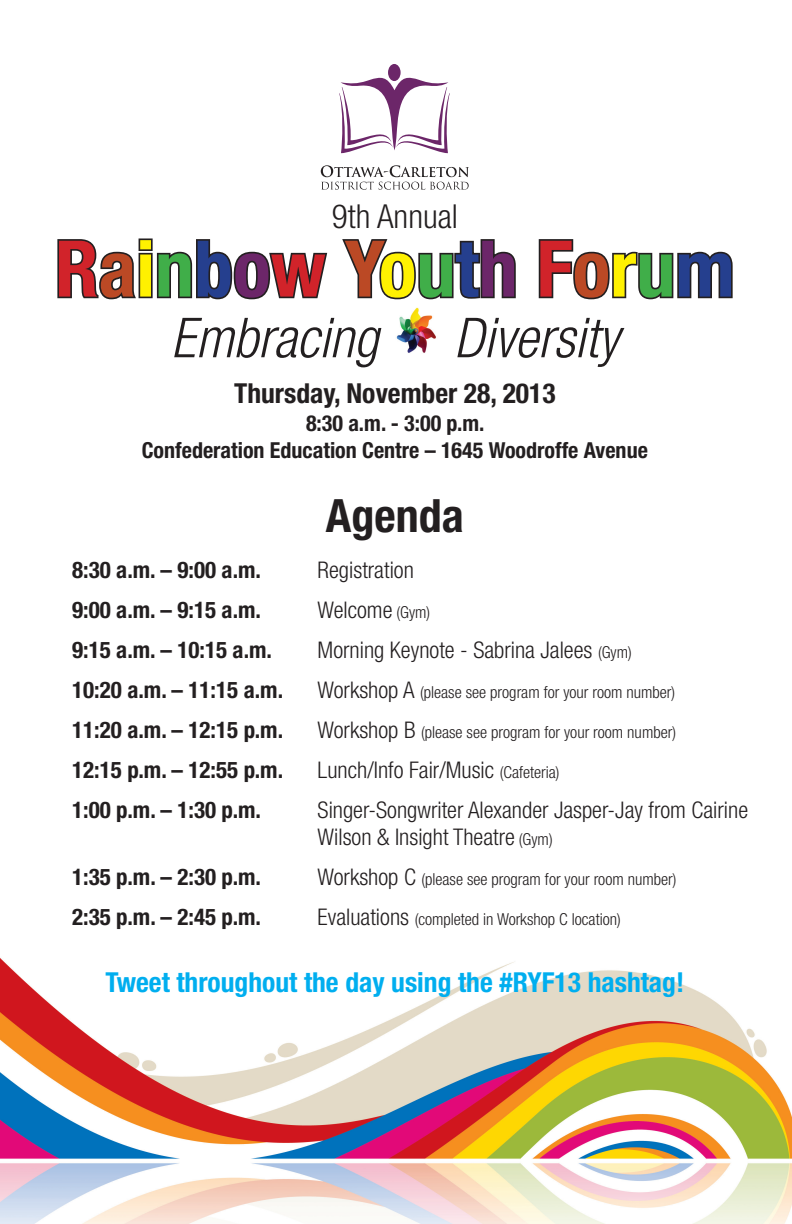
<style>
.page{position:relative;width:792px;height:1224px;background:#fff}
.page>*{position:absolute;margin:0;border:0;box-sizing:border-box;transform-origin:0 0}
.t1{font:700 condensed 78.2px "Helvetica Neue";color:#d1232a}
.t2{font:italic 300 condensed 55.2px "Helvetica Neue";color:#231f20}
.t3{font:700 condensed 46px "Helvetica Neue";color:#231f20}
.t4{font:300 condensed 33.1px "Helvetica Neue";color:#231f20}
.t5{font:700 condensed 27.6px "Helvetica Neue";color:#00aeef}
.t6{font:700 condensed 27.6px "Helvetica Neue";color:#231f20}
.t7{font:300 condensed 23px/27.6px "Helvetica Neue";color:#231f20}
.t8{font:700 condensed 23px "Helvetica Neue";color:#231f20}
.t9{font:700 condensed 22.1px/27.6px "Helvetica Neue";color:#231f20;text-align:center}
.t10{font:300 condensed 16.5px "Helvetica Neue";color:#231f20}
.s1{color:#bb4925}
.s2{color:#fff101}
.s3{color:#40ae49}
.s4{color:#253f8e}
.s5{color:#6c2669}
.s6{font-size:16.5px}
.s7{font-size:23px}
</style>
<div class="page">
<img style="left:0;top:958px;width:792px;height:266px">
<svg style="left:57px;top:238px;width:271px;height:62px"></svg>
<svg style="left:342px;top:239px;width:174px;height:61px"></svg>
<svg style="left:538px;top:239px;width:195px;height:61px"></svg>
<img style="left:396px;top:307px;width:40px;height:46px">
<svg style="left:339px;top:64px;width:111px;height:89px"></svg>
<svg style="left:321px;top:165px;width:148px;height:25px"></svg>
<h3 class="t4" style="left:332px;top:197px;width:128px">9th Annual</h3>
<h1 class="t1" style="left:55px;top:221px;width:681px">R<span class="s1">a</span><span class="s2">i</span><span class="s3">n</span><span class="s4">b</span><span class="s5">o</span>w <span class="s1">Y</span><span class="s2">o</span><span class="s3">u</span><span class="s4">t</span><span class="s5">h</span> F<span class="s1">o</span><span class="s2">r</span><span class="s3">u</span><span class="s4">m</span></h1>
<h2 class="t2" style="left:171px;top:306px;width:209px">Embracing</h2>
<h2 class="t2" style="left:454px;top:306px;width:166px">Diversity</h2>
<h3 class="t6" style="left:234px;top:377px;width:323px">Thursday, November 28, 2013</h3>
<h3 class="t9" style="left:142px;top:409px;width:508px">8:30 a.m. - 3:00 p.m.<br>Confederation Education Centre – 1645 Woodroffe Avenue</h3>
<h3 class="t3" style="left:326px;top:488px;width:139px">Agenda</h3>
<h3 class="t8" style="left:72px;top:556px;width:190px">8:30 a.m. – 9:00 a.m.</h3>
<h3 class="t7" style="left:318px;top:556px;width:98px">Registration</h3>
<h3 class="t8" style="left:72px;top:596px;width:190px">9:00 a.m. – 9:15 a.m.</h3>
<h3 class="t7" style="left:318px;top:596px;width:114px">Welcome <span class="s6">(Gym)</span></h3>
<h3 class="t8" style="left:72px;top:636px;width:201px">9:15 a.m. – 10:15 a.m.</h3>
<h3 class="t7" style="left:318px;top:636px;width:316px">Morning Keynote - Sabrina Jalees <span class="s6">(Gym)</span></h3>
<h3 class="t8" style="left:72px;top:676px;width:213px">10:20 a.m. – 11:15 a.m.</h3>
<p class="t10" style="left:318px;top:683px;width:359px"><span class="s7">Workshop A</span> (please see program for your room number)</p>
<h3 class="t8" style="left:72px;top:716px;width:213px">11:20 a.m. – 12:15 p.m.</h3>
<p class="t10" style="left:318px;top:723px;width:360px"><span class="s7">Workshop B</span> (please see program for your room number)</p>
<h3 class="t8" style="left:72px;top:756px;width:213px">12:15 p.m. – 12:55 p.m.</h3>
<h3 class="t7" style="left:318px;top:756px;width:243px">Lunch/Info Fair/Music <span class="s6">(Cafeteria)</span></h3>
<h3 class="t8" style="left:72px;top:796px;width:190px">1:00 p.m. – 1:30 p.m.</h3>
<h3 class="t7" style="left:318px;top:796px;width:432px">Singer-Songwriter Alexander Jasper-Jay from Cairine<br>Wilson &amp; Insight Theatre <span class="s6">(Gym)</span></h3>
<h3 class="t8" style="left:72px;top:863px;width:190px">1:35 p.m. – 2:30 p.m.</h3>
<p class="t10" style="left:318px;top:870px;width:360px"><span class="s7">Workshop C</span> (please see program for your room number)</p>
<h3 class="t8" style="left:72px;top:903px;width:190px">2:35 p.m. – 2:45 p.m.</h3>
<p class="t10" style="left:318px;top:910px;width:305px"><span class="s7">Evaluations</span> (completed in Workshop C location)</p>
<h3 class="t5" style="left:106px;top:965px;width:580px">Tweet throughout the day using the #RYF13 hashtag!</h3>
</div>
